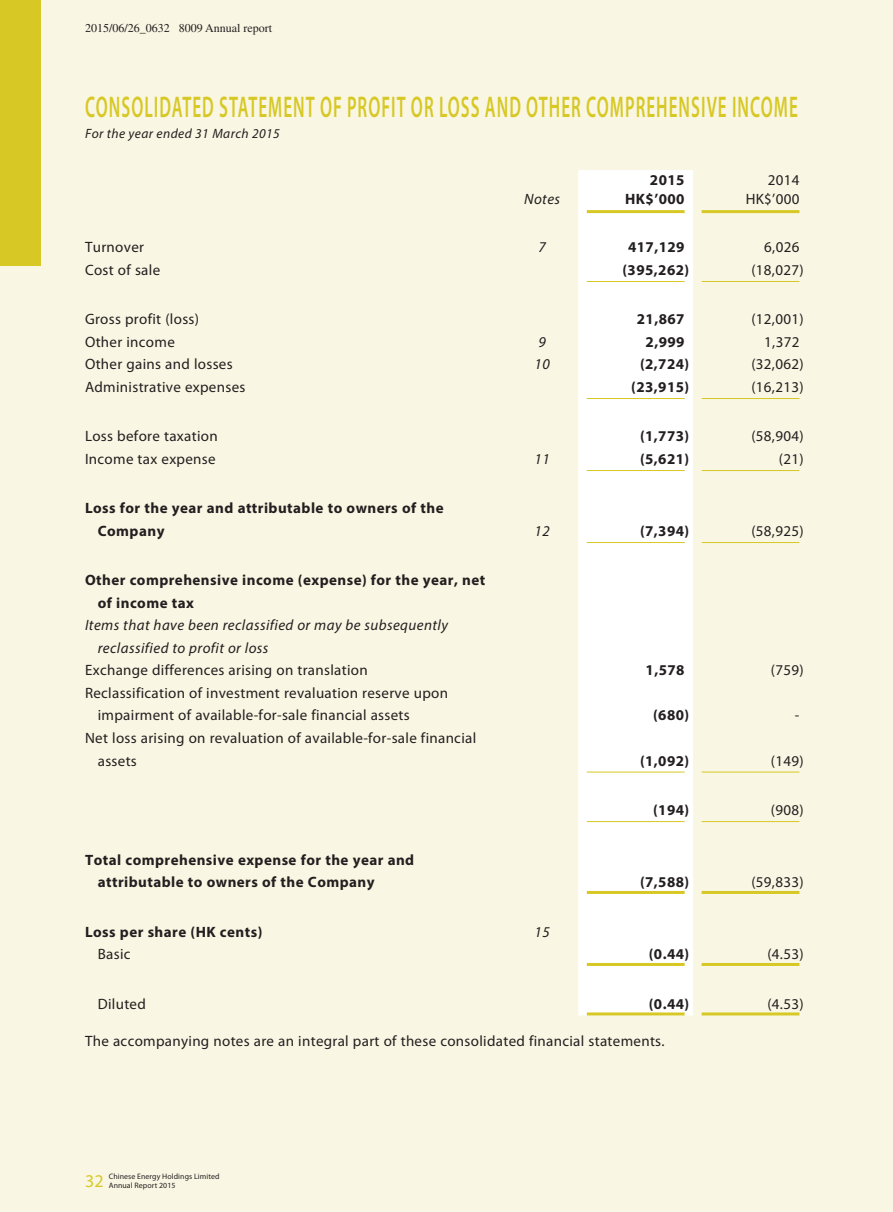
<style>
.page{position:relative;width:893px;height:1212px;background:#f9f7e3}
.page>*{position:absolute;margin:0;border:0;box-sizing:border-box;transform-origin:0 0}
.t1{font:600 30px "Myriad Pro";letter-spacing:.06em;color:#d7c826;scale:.57 1}
.t2{font:18px "Myriad Pro";color:#d7c826}
._01_Body_text{font:15px/22.5px "Myriad Pro";letter-spacing:.02em;color:#231f20}
._01_Body_text-2{font:700 15px/22.5px "Myriad Pro";letter-spacing:.03em;color:#231f20}
._01_Body_text-3{font:italic 15px/22.5px "Myriad Pro";letter-spacing:.03em;color:#231f20}
.Table_Text{font:700 15px "Myriad Pro";letter-spacing:.03em;color:#231f20}
.Table_Text-2{font:15px "Myriad Pro";letter-spacing:.02em;color:#231f20}
.Table_Text-3{font:italic 15px "Myriad Pro";letter-spacing:.03em;color:#231f20}
.t3{font:italic 13.5px "Myriad Pro";letter-spacing:.03em;color:#231f20}
.t4{font:12px "Times LT Std";color:#231f20}
.t5{font:7.8px "Myriad Pro";letter-spacing:.01em;color:#231f20}
</style>
<div class="page">
<div style="left:0;top:0;width:40px;height:266px;background:#d7c826"></div>
<div style="left:578px;top:170px;width:115px;height:845px;background:#fff"></div>
<hr style="left:587px;top:210px;width:98px;height:3px;background:#d7c826">
<hr style="left:702px;top:210px;width:97px;height:3px;background:#d7c826">
<hr style="left:587px;top:281px;width:98px;height:1px;background:#d7c826">
<hr style="left:702px;top:281px;width:97px;height:1px;background:#d7c826">
<hr style="left:587px;top:398px;width:98px;height:1px;background:#d7c826">
<hr style="left:702px;top:398px;width:97px;height:1px;background:#d7c826">
<hr style="left:587px;top:470px;width:98px;height:1px;background:#d7c826">
<hr style="left:702px;top:470px;width:97px;height:1px;background:#d7c826">
<hr style="left:587px;top:542px;width:98px;height:1px;background:#d7c826">
<hr style="left:702px;top:542px;width:97px;height:1px;background:#d7c826">
<hr style="left:587px;top:772px;width:98px;height:1px;background:#d7c826">
<hr style="left:702px;top:772px;width:97px;height:1px;background:#d7c826">
<hr style="left:587px;top:821px;width:98px;height:1px;background:#d7c826">
<hr style="left:702px;top:821px;width:97px;height:1px;background:#d7c826">
<hr style="left:587px;top:891px;width:98px;height:3px;background:#d7c826">
<hr style="left:702px;top:891px;width:97px;height:3px;background:#d7c826">
<hr style="left:587px;top:963px;width:98px;height:3px;background:#d7c826">
<hr style="left:702px;top:963px;width:97px;height:3px;background:#d7c826">
<hr style="left:587px;top:1012px;width:98px;height:3px;background:#d7c826">
<hr style="left:702px;top:1012px;width:97px;height:3px;background:#d7c826">
<p class="t4" style="left:85px;top:21px;width:188px">2015/06/26_0632 8009 Annual report</p>
<h1 class="t1" style="left:85px;top:87px;width:1252px">CONSOLIDATED STATEMENT OF PROFIT OR LOSS AND OTHER COMPREHENSIVE INCOME</h1>
<p class="t3" style="left:85px;top:125px;width:196px">For the year ended 31 March 2015</p>
<p class="Table_Text" style="left:650px;top:170px;width:36px">2015</p>
<p class="Table_Text-2" style="left:768px;top:172px;width:33px">2014</p>
<p class="Table_Text-3" style="left:524px;top:190px;width:38px">Notes</p>
<p class="Table_Text" style="left:625px;top:189px;width:61px">HK$’000</p>
<p class="Table_Text-2" style="left:746px;top:191px;width:55px">HK$’000</p>
<p class="_01_Body_text" style="left:85px;top:236px;width:61px">Turnover</p>
<p class="_01_Body_text-3" style="left:538px;top:236px;width:9px">7</p>
<p class="_01_Body_text-2" style="left:628px;top:236px;width:58px">417,129</p>
<p class="_01_Body_text" style="left:764px;top:236px;width:37px">6,026</p>
<p class="_01_Body_text" style="left:85px;top:259px;width:77px">Cost of sale</p>
<p class="_01_Body_text-2" style="left:622px;top:258px;width:68px">(395,262)</p>
<p class="_01_Body_text" style="left:751px;top:259px;width:54px">(18,027)</p>
<p class="_01_Body_text" style="left:85px;top:308px;width:116px">Gross profit (loss)</p>
<p class="_01_Body_text-2" style="left:637px;top:308px;width:49px">21,867</p>
<p class="_01_Body_text" style="left:751px;top:308px;width:54px">(12,001)</p>
<p class="_01_Body_text" style="left:85px;top:331px;width:91px">Other income</p>
<p class="_01_Body_text-3" style="left:538px;top:330px;width:9px">9</p>
<p class="_01_Body_text-2" style="left:646px;top:330px;width:40px">2,999</p>
<p class="_01_Body_text" style="left:764px;top:331px;width:37px">1,372</p>
<p class="_01_Body_text" style="left:85px;top:353px;width:149px">Other gains and losses</p>
<p class="_01_Body_text-3" style="left:535px;top:353px;width:17px">10</p>
<p class="_01_Body_text-2" style="left:640px;top:353px;width:51px">(2,724)</p>
<p class="_01_Body_text" style="left:751px;top:353px;width:54px">(32,062)</p>
<p class="_01_Body_text" style="left:85px;top:376px;width:162px">Administrative expenses</p>
<p class="_01_Body_text-2" style="left:631px;top:375px;width:60px">(23,915)</p>
<p class="_01_Body_text" style="left:751px;top:376px;width:54px">(16,213)</p>
<p class="_01_Body_text" style="left:85px;top:425px;width:134px">Loss before taxation</p>
<p class="_01_Body_text-2" style="left:640px;top:425px;width:51px">(1,773)</p>
<p class="_01_Body_text" style="left:751px;top:425px;width:54px">(58,904)</p>
<p class="_01_Body_text" style="left:85px;top:448px;width:132px">Income tax expense</p>
<p class="_01_Body_text-3" style="left:535px;top:447px;width:17px">11</p>
<p class="_01_Body_text-2" style="left:640px;top:447px;width:51px">(5,621)</p>
<p class="_01_Body_text" style="left:779px;top:448px;width:26px">(21)</p>
<p class="_01_Body_text-2" style="left:98px;top:497px;width:347px;text-indent:-13px">Loss for the year and attributable to owners of the<br>Company</p>
<p class="_01_Body_text-3" style="left:535px;top:519px;width:17px">12</p>
<p class="_01_Body_text-2" style="left:640px;top:519px;width:51px">(7,394)</p>
<p class="_01_Body_text" style="left:751px;top:520px;width:54px">(58,925)</p>
<p class="_01_Body_text-2" style="left:98px;top:569px;width:389px;text-indent:-13px">Other comprehensive income (expense) for the year, net of income tax</p>
<p class="_01_Body_text-3" style="left:98px;top:614px;width:352px;text-indent:-13px">Items that have been reclassified or may be subsequently reclassified to profit or loss</p>
<p class="_01_Body_text" style="left:85px;top:659px;width:284px">Exchange differences arising on translation</p>
<p class="_01_Body_text-2" style="left:646px;top:659px;width:40px">1,578</p>
<p class="_01_Body_text" style="left:771px;top:659px;width:34px">(759)</p>
<p class="_01_Body_text" style="left:98px;top:682px;width:352px;text-indent:-13px">Reclassification of investment revaluation reserve upon impairment of available-for-sale financial assets</p>
<p class="_01_Body_text-2" style="left:653px;top:704px;width:38px">(680)</p>
<p class="_01_Body_text" style="left:795px;top:704px;width:6px">-</p>
<p class="_01_Body_text" style="left:98px;top:727px;width:380px;text-indent:-13px">Net loss arising on revaluation of available-for-sale financial assets</p>
<p class="_01_Body_text-2" style="left:98px;top:848px;width:318px;text-indent:-13px">Total comprehensive expense for the year and attributable to owners of the Company</p>
<p class="_01_Body_text-2" style="left:640px;top:749px;width:51px">(1,092)</p>
<p class="_01_Body_text" style="left:771px;top:749px;width:34px">(149)</p>
<p class="_01_Body_text-2" style="left:653px;top:798px;width:38px">(194)</p>
<p class="_01_Body_text" style="left:771px;top:799px;width:34px">(908)</p>
<p class="_01_Body_text-2" style="left:640px;top:870px;width:51px">(7,588)</p>
<p class="_01_Body_text" style="left:751px;top:871px;width:54px">(59,833)</p>
<p class="_01_Body_text-2" style="left:85px;top:920px;width:179px">Loss per share (HK cents)</p>
<p class="_01_Body_text-3" style="left:535px;top:920px;width:17px">15</p>
<p class="_01_Body_text" style="left:98px;top:943px;width:34px">Basic</p>
<p class="_01_Body_text-2" style="left:649px;top:942px;width:42px">(0.44)</p>
<p class="_01_Body_text" style="left:767px;top:943px;width:38px">(4.53)</p>
<p class="_01_Body_text" style="left:98px;top:992px;width:50px">Diluted</p>
<p class="_01_Body_text-2" style="left:649px;top:992px;width:42px">(0.44)</p>
<p class="_01_Body_text" style="left:767px;top:992px;width:38px">(4.53)</p>
<p class="_01_Body_text" style="left:85px;top:1029px;width:581px">The accompanying notes are an integral part of these consolidated financial statements.</p>
<p class="t5" style="left:109px;top:1172px;width:112px">Chinese Energy Holdings Limited</p>
<p class="t2" style="left:85px;top:1171px;width:20px">32</p>
<p class="t5" style="left:109px;top:1181px;width:68px">Annual Report 2015</p>
</div>
